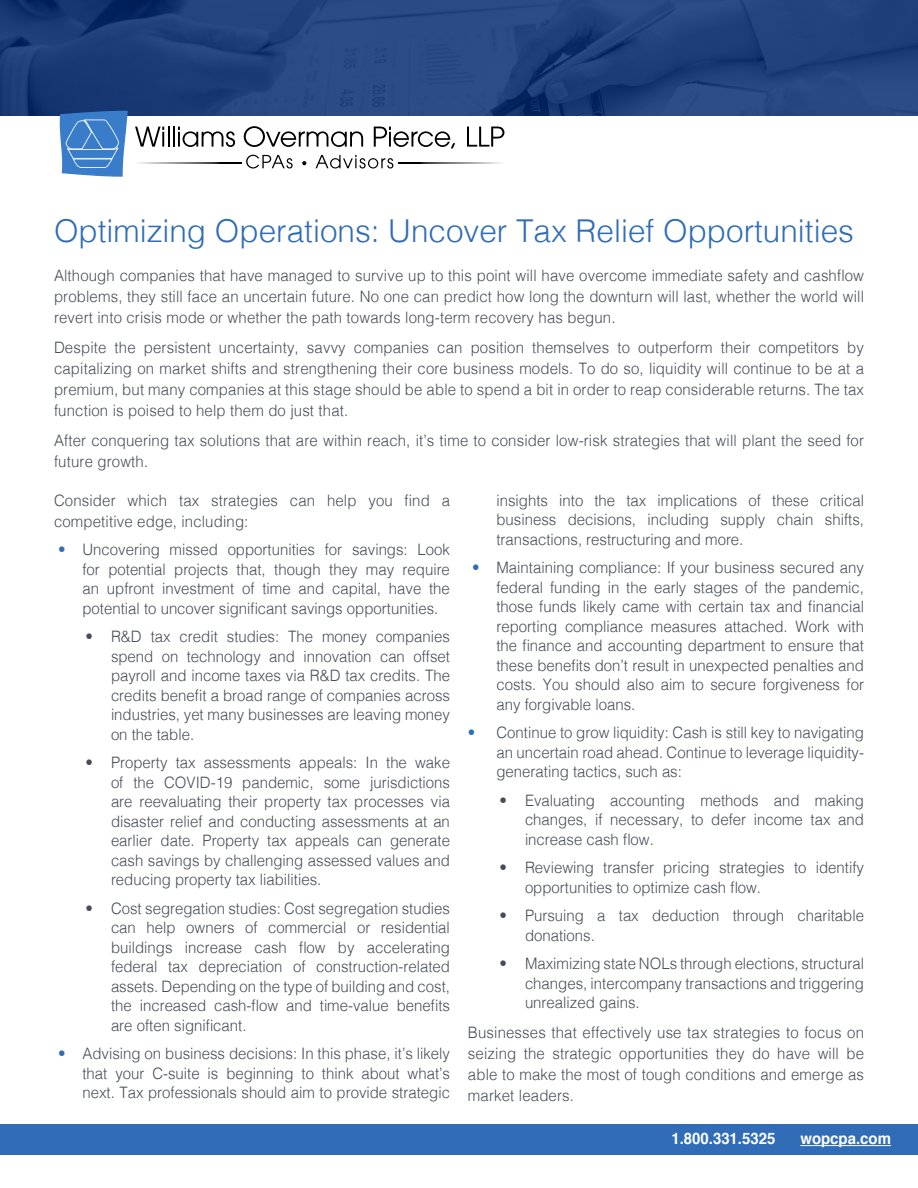
<style>
.page{position:relative;width:918px;height:1188px;background:#fff}
.page>*{position:absolute;margin:0;border:0;box-sizing:border-box;transform-origin:0 0}
.t1{font:300 31.5px "Helvetica";color:#306db6}
.t2{font:300 15.75px/19.5px "Helvetica";color:#474c55;text-align:justify;scale:.95 1}
.t3{font:700 15.75px "Helvetica";color:#fff;scale:.95 1}
.s1{color:#306db6}
</style>
<div class="page">
<img style="left:0;top:0;width:918px;height:116px">
<div style="left:0;top:1124px;width:918px;height:30px;background:#306db6"></div>
<hr style="left:800px;top:1145px;width:91px;height:1px;background:#fff">
<svg style="left:60px;top:111px;width:68px;height:66px;background:#568ecf"></svg>
<svg style="left:135px;top:127px;width:34px;height:20px"></svg>
<hr style="left:173px;top:127px;width:2px;height:20px;background:#000">
<svg style="left:178px;top:127px;width:57px;height:20px"></svg>
<svg style="left:244px;top:126px;width:119px;height:21px"></svg>
<svg style="left:374px;top:127px;width:81px;height:21px"></svg>
<svg style="left:467px;top:127px;width:37px;height:20px"></svg>
<svg style="left:246px;top:155px;width:47px;height:14px"></svg>
<svg style="left:302px;top:161px;width:4px;height:4px"></svg>
<svg style="left:316px;top:155px;width:77px;height:14px"></svg>
<img style="left:138px;top:163px;width:103px;height:1px">
<img style="left:398px;top:163px;width:104px;height:1px">
<h1 class="t1" style="left:54px;top:204px;width:801px">Optimizing Operations: Uncover Tax Relief Opportunities</h1>
<p class="t2" style="left:54px;top:264px;width:854px;line-height:21px">Although companies that have managed to survive up to this point will have overcome immediate safety and cashflow problems, they still face an uncertain future. No one can predict how long the downturn will last, whether the world will revert into crisis mode or whether the path towards long-term recovery has begun.</p>
<p class="t2" style="left:54px;top:336px;width:854px;line-height:21px">Despite the persistent uncertainty, savvy companies can position themselves to outperform their competitors by capitalizing on market shifts and strengthening their core business models. To do so, liquidity will continue to be at a premium, but many companies at this stage should be able to spend a bit in order to reap considerable returns. The tax function is poised to help them do just that.</p>
<p class="t2" style="left:54px;top:429px;width:854px;line-height:21px">After conquering tax solutions that are within reach, it’s time to consider low-risk strategies that will plant the seed for future growth.</p>
<p class="t2" style="left:54px;top:489px;width:418px;line-height:21px">Consider which tax strategies can help you find a competitive edge, including:</p>
<p class="t2" style="left:83px;top:539px;width:388px;text-indent:-24px"><span class="s1">•</span> Uncovering missed opportunities for savings: Look for potential projects that, though they may require an upfront investment of time and capital, have the potential to uncover significant savings opportunities.</p>
<p class="t2" style="left:111px;top:626px;width:358px;text-indent:-26px">• R&amp;D tax credit studies: The money companies spend on technology and innovation can offset payroll and income taxes via R&amp;D tax credits. The credits benefit a broad range of companies across industries, yet many businesses are leaving money on the table.</p>
<p class="t2" style="left:111px;top:752px;width:358px;text-indent:-26px">• Property tax assessments appeals: In the wake of the COVID-19 pandemic, some jurisdictions are reevaluating their property tax processes via disaster relief and conducting assessments at an earlier date. Property tax appeals can generate cash savings by challenging assessed values and reducing property tax liabilities.</p>
<p class="t2" style="left:111px;top:898px;width:358px;text-indent:-26px">• Cost segregation studies: Cost segregation studies can help owners of commercial or residential buildings increase cash flow by accelerating federal tax depreciation of construction-related assets. Depending on the type of building and cost, the increased cash-flow and time-value benefits are often significant.</p>
<p class="t2" style="left:83px;top:1043px;width:388px;text-indent:-24px"><span class="s1">•</span> Advising on business decisions: In this phase, it’s likely that your C-suite is beginning to think about what’s next. Tax professionals should aim to provide strategic</p>
<p class="t2" style="left:497px;top:489px;width:388px">insights into the tax implications of these critical business decisions, including supply chain shifts, transactions, restructuring and more.</p>
<p class="t2" style="left:497px;top:557px;width:388px;text-indent:-24px"><span class="s1">•</span> Maintaining compliance: If your business secured any federal funding in the early stages of the pandemic, those funds likely came with certain tax and financial reporting compliance measures attached. Work with the finance and accounting department to ensure that these benefits don’t result in unexpected penalties and costs. You should also aim to secure forgiveness for any forgivable loans.</p>
<p class="t2" style="left:497px;top:722px;width:388px;text-indent:-29px"><span class="s1">•</span> Continue to grow liquidity: Cash is still key to navigating an uncertain road ahead. Continue to leverage liquidity&shy;generating tactics, such as:</p>
<p class="t2" style="left:525px;top:790px;width:358px;text-indent:-26px">• Evaluating accounting methods and making changes, if necessary, to defer income tax and increase cash flow.</p>
<p class="t2" style="left:525px;top:857px;width:358px;text-indent:-26px">• Reviewing transfer pricing strategies to identify opportunities to optimize cash flow.</p>
<p class="t2" style="left:525px;top:905px;width:358px;text-indent:-26px">• Pursuing a tax deduction through charitable donations.</p>
<p class="t2" style="left:525px;top:953px;width:358px;text-indent:-26px">• Maximizing state NOLs through elections, structural changes, intercompany transactions and triggering unrealized gains.</p>
<p class="t2" style="left:468px;top:1021px;width:418px;line-height:21px">Businesses that effectively use tax strategies to focus on seizing the strategic opportunities they do have will be able to make the most of tough conditions and emerge as market leaders.</p>
<p class="t3" style="left:671px;top:1126px;width:111px">1.800.331.5325</p>
<p class="t3" style="left:800px;top:1126px;width:97px">wopcpa.com</p>
</div>
